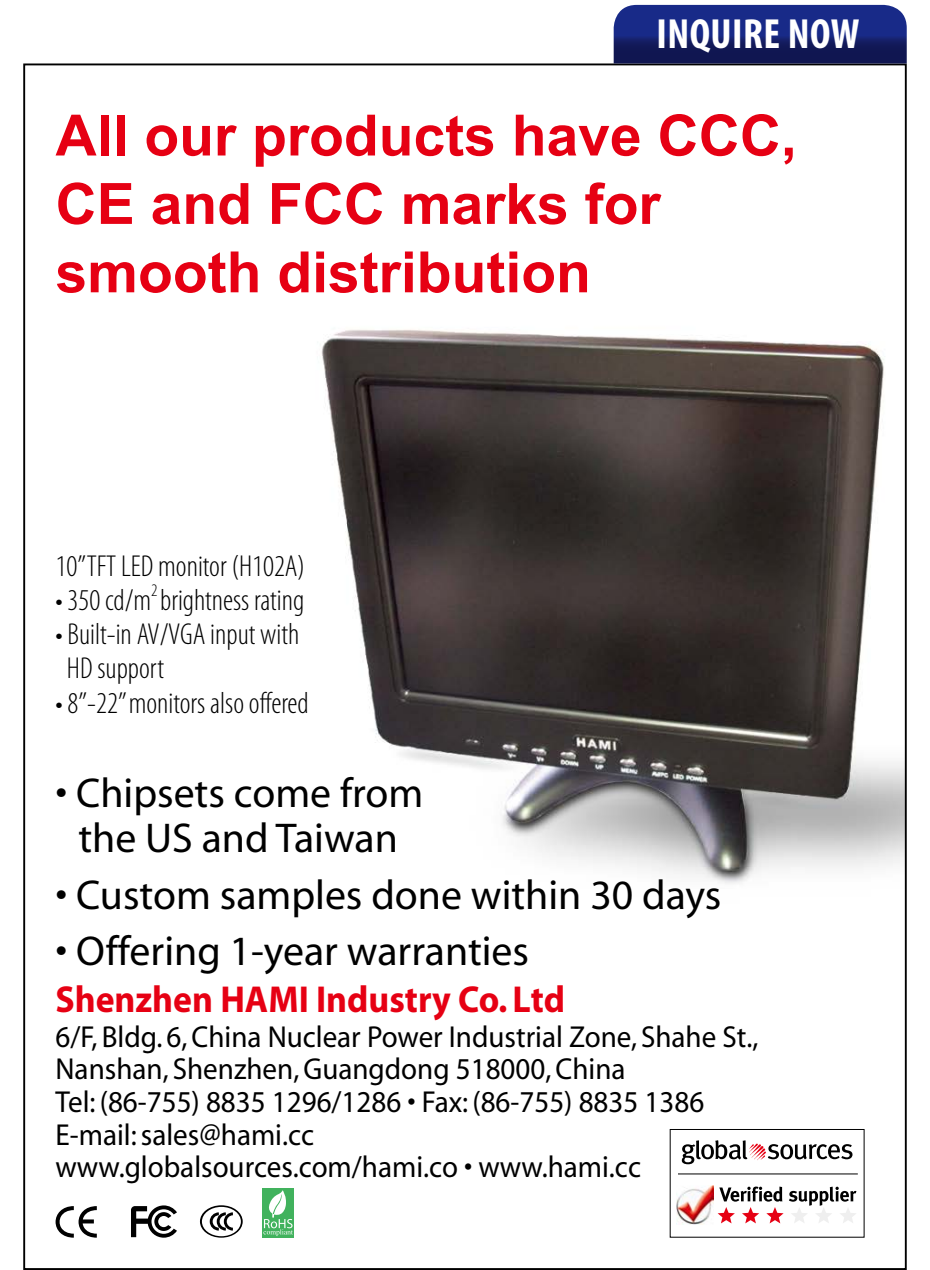
<style>
.page{position:relative;width:930px;height:1270px;background:#fff}
.page>*{position:absolute;margin:0;border:0;box-sizing:border-box;transform-origin:0 0}
.t1{font:700 56.8px/68.4px "Arial";color:#e60013}
.t2{font:700 condensed 42.4px "Myriad Pro";letter-spacing:.01em;color:#fff}
.t3{font:41.6px/45.6px "Myriad";color:#000;text-align:center}
.t4{font:700 37.6px "Myriad";color:#e60013;scale:.95 1}
.t5{font:30.4px/32.8px "Myriad";color:#000;scale:.96 1}
.t6{font:300 condensed 30.4px/34.4px "Myriad Pro";color:#000}
.t7{font:300 condensed 17.6px "Myriad Pro";color:#000}
</style>
<div class="page">
<img style="left:55px;top:329px;width:849px;height:909px">
<div style="left:670px;top:1129px;width:194px;height:108px;background:#fff"></div>
<div style="left:670px;top:1129px;width:194px;height:109px;border:1px solid #000"></div>
<svg style="left:682px;top:1140px;width:170px;height:24px"></svg>
<svg style="left:717px;top:1187px;width:66px;height:36px"></svg>
<svg style="left:789px;top:1187px;width:67px;height:36px"></svg>
<img style="left:676px;top:1185px;width:37px;height:39px">
<hr style="left:678px;top:1173px;width:180px;height:2px;background:#000">
<svg style="left:56px;top:1206px;width:41px;height:32px"></svg>
<svg style="left:131px;top:1205px;width:46px;height:33px"></svg>
<svg style="left:200px;top:1205px;width:43px;height:33px"></svg>
<div style="left:262px;top:1188px;width:32px;height:50px;background:#41b25d"></div>
<svg style="left:263px;top:1190px;width:30px;height:46px"></svg>
<svg style="left:614px;top:5px;width:293px;height:58px;background:#182574"></svg>
<h2 class="t2" style="left:656px;top:8px;width:204px">INQUIRE NOW</h2>
<h1 class="t1" style="left:56px;top:103px;width:743px">All our products have CCC,<br>CE and FCC marks for smooth distribution</h1>
<p class="t6" style="left:56px;top:548px;width:251px">10” TFT LED monitor (H102A)</p>
<p class="t6" style="left:56px;top:583px;width:250px">• 350 cd/m brightness rating</p>
<p class="t7" style="left:151px;top:579px;width:8px">2</p>
<p class="t6" style="left:67px;top:617px;width:234px;text-indent:-11px">• Built-in AV/VGA input with<br>HD support</p>
<p class="t6" style="left:56px;top:685px;width:254px">• 8”-22” monitors also offered</p>
<h3 class="t3" style="left:56px;top:772px;width:369px">• Chipsets come from the US and Taiwan</h3>
<h3 class="t3" style="left:56px;top:874px;width:667px">• Custom samples done within 30 days</h3>
<h3 class="t3" style="left:56px;top:930px;width:475px">• Offering 1-year warranties</h3>
<p class="t4" style="left:56px;top:980px;width:538px">Shenzhen HAMI Industry Co. Ltd</p>
<p class="t5" style="left:56px;top:1021px;width:733px">6/F, Bldg. 6, China Nuclear Power Industrial Zone, Shahe St., Nanshan, Shenzhen, Guangdong 518000, China<br>Tel: (86-755) 8835 1296/1286 • Fax: (86-755) 8835 1386<br>E-mail: sales@hami.cc<br>www.globalsources.com/hami.co • www.hami.cc</p>
</div>
